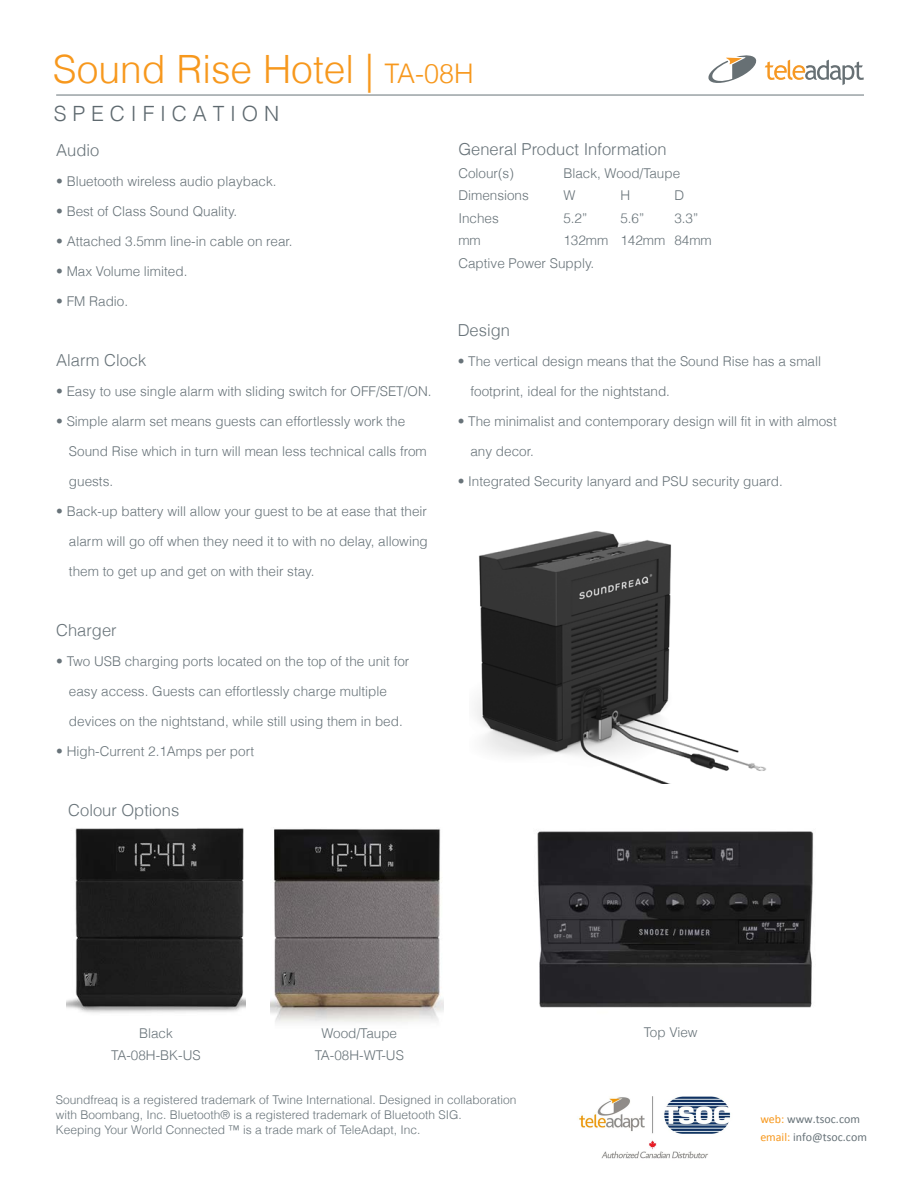
<style>
.page{position:relative;width:918px;height:1188px;background:#fff}
.page>*{position:absolute;margin:0;border:0;box-sizing:border-box;transform-origin:0 0}
.t1{font:300 39px "Helvetica";color:#f7981d}
.t2{font:300 21px "Helvetica";color:#5e696f}
.t3{font:300 16.5px "Helvetica";color:#687379}
.t4{font:300 13.5px/22.5px "Helvetica";color:#687379;text-align:center}
.t5{font:300 12px "Helvetica";color:#687379}
.t6{font:12px/18px "Calibri";color:#687379}
.s1{font-size:27px}
.s2{color:#f7981d}
</style>
<div class="page">
<hr style="left:56px;top:95px;width:808px;height:1px;background:#687379">
<svg style="left:765px;top:60px;width:99px;height:25px"></svg>
<svg style="left:708px;top:55px;width:49px;height:28px"></svg>
<img style="left:475px;top:531px;width:291px;height:253px">
<img style="left:67px;top:828px;width:178px;height:185px">
<img style="left:271px;top:829px;width:173px;height:194px">
<img style="left:537px;top:831px;width:276px;height:177px">
<img style="left:579px;top:1096px;width:152px;height:63px">
<p class="t1" style="left:53px;top:38px;width:422px">Sound Rise Hotel | <span class="s1">TA-08H</span></p>
<p class="t2" style="left:54px;top:97px;width:227px">S P E C I F I C A T I O N</p>
<p class="t3" style="left:458px;top:136px;width:210px">General Product Information</p>
<p class="t4" style="left:458px;top:161px;width:57px">Colour(s)</p>
<p class="t4" style="left:563px;top:161px;width:118px">Black, Wood/Taupe</p>
<p class="t4" style="left:458px;top:183px;width:72px">Dimensions</p>
<p class="t4" style="left:563px;top:183px;width:14px">W</p>
<p class="t4" style="left:620px;top:183px;width:11px">H</p>
<p class="t4" style="left:674px;top:183px;width:11px">D</p>
<p class="t4" style="left:458px;top:206px;width:42px">Inches</p>
<p class="t4" style="left:563px;top:206px;width:26px">5.2”</p>
<p class="t4" style="left:620px;top:206px;width:26px">5.6”</p>
<p class="t4" style="left:674px;top:206px;width:26px">3.3”</p>
<p class="t4" style="left:458px;top:228px;width:24px">mm</p>
<p class="t4" style="left:563px;top:228px;width:150px">132mm 142mm 84mm</p>
<p class="t4" style="left:458px;top:251px;width:138px">Captive Power Supply.</p>
<p class="t3" style="left:56px;top:136px;width:45px">Audio</p>
<p class="t4" style="left:56px;top:169px;width:222px">• Bluetooth wireless audio playback.</p>
<p class="t4" style="left:56px;top:199px;width:183px">• Best of Class Sound Quality.</p>
<p class="t4" style="left:56px;top:229px;width:238px">• Attached 3.5mm line-in cable on rear.</p>
<p class="t4" style="left:56px;top:259px;width:133px">• Max Volume limited.</p>
<p class="t4" style="left:56px;top:289px;width:74px">• FM Radio.</p>
<p class="t3" style="left:56px;top:346px;width:92px">Alarm Clock</p>
<p class="t4" style="left:56px;top:379px;width:377px">• Easy to use single alarm with sliding switch for OFF/SET/ON.</p>
<p class="t4" style="left:56px;top:409px;width:351px">• Simple alarm set means guests can effortlessly work the</p>
<p class="t4" style="left:69px;top:439px;width:359px">Sound Rise which in turn will mean less technical calls from</p>
<p class="t4" style="left:69px;top:469px;width:46px">guests.</p>
<p class="t4" style="left:56px;top:499px;width:372px">• Back-up battery will allow your guest to be at ease that their</p>
<p class="t4" style="left:69px;top:529px;width:360px">alarm will go off when they need it to with no delay, allowing</p>
<p class="t4" style="left:69px;top:559px;width:247px">them to get up and get on with their stay.</p>
<p class="t3" style="left:56px;top:616px;width:62px">Charger</p>
<p class="t4" style="left:56px;top:649px;width:355px">• Two USB charging ports located on the top of the unit for</p>
<p class="t4" style="left:69px;top:679px;width:320px">easy access. Guests can effortlessly charge multiple</p>
<p class="t4" style="left:69px;top:709px;width:335px">devices on the nightstand, while still using them in bed.</p>
<p class="t4" style="left:56px;top:739px;width:200px">• High-Current 2.1Amps per port</p>
<p class="t3" style="left:68px;top:797px;width:112px">Colour Options</p>
<p class="t3" style="left:458px;top:316px;width:54px">Design</p>
<p class="t4" style="left:458px;top:349px;width:365px">• The vertical design means that the Sound Rise has a small</p>
<p class="t4" style="left:470px;top:379px;width:201px">footprint, ideal for the nightstand.</p>
<p class="t4" style="left:458px;top:409px;width:381px">• The minimalist and contemporary design will fit in with almost</p>
<p class="t4" style="left:470px;top:439px;width:65px">any decor.</p>
<p class="t4" style="left:458px;top:469px;width:327px">• Integrated Security lanyard and PSU security guard.</p>
<p class="t4" style="left:139px;top:1021px;width:35px">Black</p>
<p class="t4" style="left:644px;top:1021px;width:55px">Top View</p>
<p class="t4" style="left:111px;top:1043px;width:91px">TA-08H-BK-US</p>
<p class="t4" style="left:315px;top:1021px;width:91px">Wood/Taupe<br>TA-08H-WT-US</p>
<p class="t5" style="left:56px;top:1090px;width:462px">Soundfreaq is a registered trademark of Twine International. Designed in collaboration</p>
<p class="t5" style="left:56px;top:1105px;width:407px">with Boombang, Inc. Bluetooth® is a registered trademark of Bluetooth SIG.</p>
<p class="t5" style="left:56px;top:1120px;width:366px">Keeping Your World Connected ™ is a trade mark of TeleAdapt, Inc.</p>
<p class="t6" style="left:760px;top:1110px;width:108px"><span class="s2">web:</span> www.tsoc.com <span class="s2">email:</span> info@tsoc.com</p>
</div>
